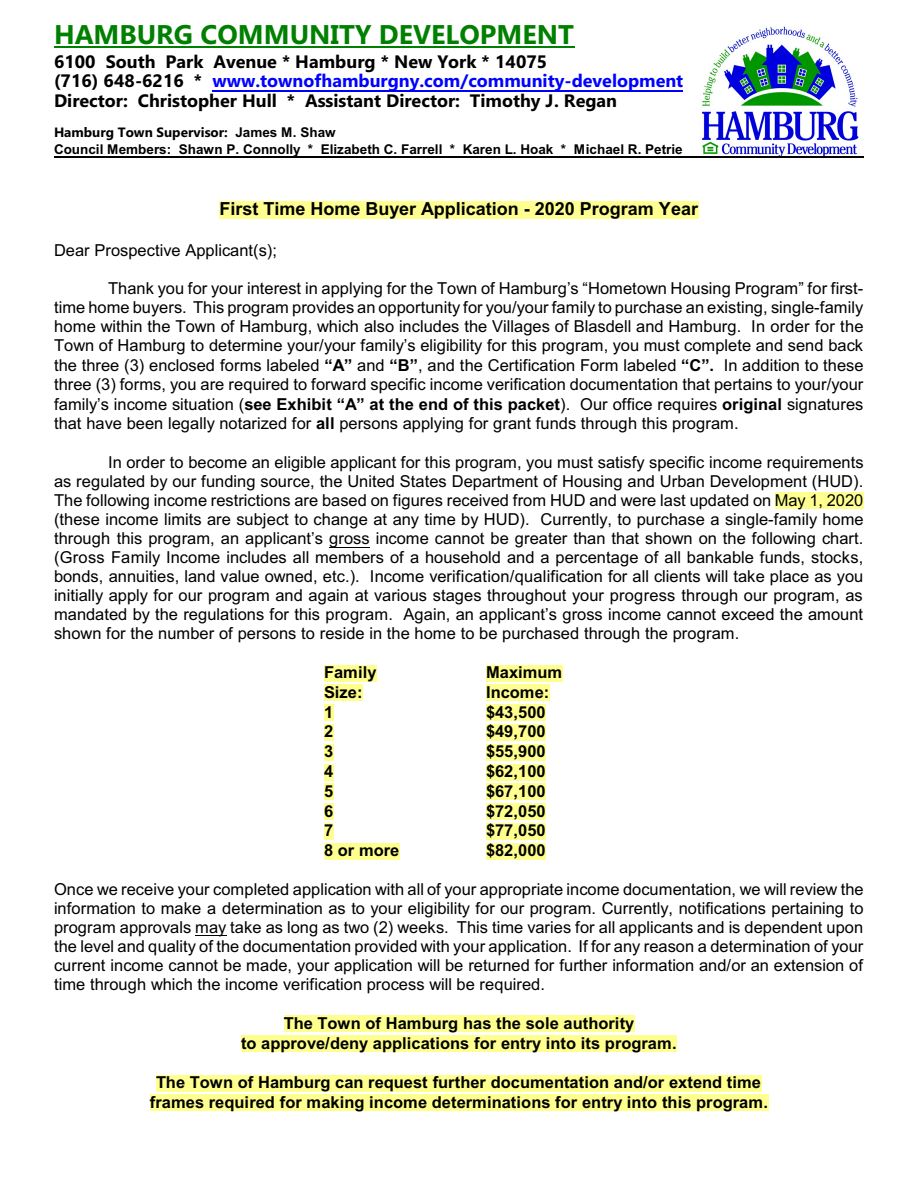
<style>
.page{position:relative;width:918px;height:1188px;background:#fff}
.page>*{position:absolute;margin:0;border:0;box-sizing:border-box;transform-origin:0 0}
.t1{font:700 27px "Gadugi";color:#008000}
.t2{font:700 18px/20px "Gadugi";color:#000}
.t3{font:700 18px "Arial";color:#000}
.t4{font:16.5px/19px "Arial";color:#000;text-align:justify}
.t5{font:700 16.5px/19.8px "Arial";color:#000;text-align:center}
.t6{font:700 13.5px "Arial";color:#000}
.t7{font:700 13.5px "Gadugi";color:#000}
.s1{color:#00f}
.s2{font-family:"Arial"}
.s3{font-weight:700}
</style>
<div class="page">
<img style="left:691px;top:26px;width:173px;height:131px">
<hr style="left:54px;top:47px;width:520px;height:1px;background:#008000">
<hr style="left:212px;top:90px;width:471px;height:1px;background:#00f">
<div style="left:219px;top:201px;width:480px;height:18px;background:#ffff8f"></div>
<div style="left:775px;top:492px;width:89px;height:17px;background:#ffff8f"></div>
<hr style="left:329px;top:547px;width:41px;height:1px;background:#000">
<div style="left:324px;top:665px;width:52px;height:16px;background:#ffff8f"></div>
<div style="left:486px;top:665px;width:76px;height:16px;background:#ffff8f"></div>
<div style="left:324px;top:685px;width:39px;height:16px;background:#ffff8f"></div>
<div style="left:486px;top:685px;width:64px;height:16px;background:#ffff8f"></div>
<div style="left:324px;top:704px;width:9px;height:17px;background:#ffff8f"></div>
<div style="left:486px;top:704px;width:60px;height:17px;background:#ffff8f"></div>
<div style="left:324px;top:724px;width:9px;height:17px;background:#ffff8f"></div>
<div style="left:486px;top:724px;width:60px;height:17px;background:#ffff8f"></div>
<div style="left:324px;top:744px;width:9px;height:16px;background:#ffff8f"></div>
<div style="left:486px;top:744px;width:60px;height:16px;background:#ffff8f"></div>
<div style="left:324px;top:764px;width:9px;height:16px;background:#ffff8f"></div>
<div style="left:486px;top:764px;width:60px;height:16px;background:#ffff8f"></div>
<div style="left:324px;top:784px;width:9px;height:16px;background:#ffff8f"></div>
<div style="left:486px;top:784px;width:60px;height:16px;background:#ffff8f"></div>
<div style="left:324px;top:803px;width:9px;height:17px;background:#ffff8f"></div>
<div style="left:486px;top:803px;width:60px;height:17px;background:#ffff8f"></div>
<div style="left:324px;top:823px;width:9px;height:17px;background:#ffff8f"></div>
<div style="left:486px;top:823px;width:60px;height:17px;background:#ffff8f"></div>
<div style="left:324px;top:843px;width:76px;height:17px;background:#ffff8f"></div>
<div style="left:486px;top:843px;width:60px;height:17px;background:#ffff8f"></div>
<hr style="left:195px;top:935px;width:31px;height:1px;background:#000">
<div style="left:284px;top:1015px;width:350px;height:17px;background:#ffff8f"></div>
<div style="left:241px;top:1035px;width:436px;height:17px;background:#ffff8f"></div>
<div style="left:156px;top:1075px;width:606px;height:16px;background:#ffff8f"></div>
<div style="left:150px;top:1095px;width:618px;height:16px;background:#ffff8f"></div>
<hr style="left:54px;top:157px;width:810px;height:1px;background:#000">
<h1 class="t1" style="left:54px;top:24px;width:522px">HAMBURG COMMUNITY DEVELOPMENT</h1>
<p class="t2" style="left:54px;top:53px;width:631px">6100 South Park Avenue * Hamburg * New York * 14075<br>(716) 648-6216 * <span class="s1">www.townofhamburgny.com/community-development<br></span>Director: Christopher Hull * Assistant Director: Timothy J. Regan</p>
<p class="t7" style="left:54px;top:128px;width:283px">Hamburg Town Supervisor: <span class="s2">James M. Shaw</span></p>
<p class="t6" style="left:54px;top:144px;width:630px">Council Members: Shawn P. Connolly * Elizabeth C. Farrell * Karen L. Hoak * Michael R. Petrie</p>
<p class="t3" style="left:219px;top:202px;width:480px">First Time Home Buyer Application - 2020 Program Year</p>
<p class="t4" style="left:54px;top:242px;width:225px">Dear Prospective Applicant(s);</p>
<p class="t4" style="left:54px;top:280px;width:811px;text-indent:54px">Thank you for your interest in applying for the Town of Hamburg’s “Hometown Housing Program” for first&shy;time home buyers. This program provides an opportunity for you/your family to purchase an existing, single-family home within the Town of Hamburg, which also includes the Villages of Blasdell and Hamburg. In order for the Town of Hamburg to determine your/your family’s eligibility for this program, you must complete and send back the three (3) enclosed forms labeled <span class="s3">“A”</span> and <span class="s3">“B”</span>, and the Certification Form labeled <span class="s3">“C”.</span> In addition to these three (3) forms, you are required to forward specific income verification documentation that pertains to your/your family’s income situation (<span class="s3">see Exhibit “A” at the end of this packet</span>). Our office requires <span class="s3">original</span> signatures that have been legally notarized for <span class="s3">all</span> persons applying for grant funds through this program.</p>
<p class="t4" style="left:54px;top:454px;width:811px;text-indent:54px">In order to become an eligible applicant for this program, you must satisfy specific income requirements as regulated by our funding source, the United States Department of Housing and Urban Development (HUD).<br>The following income restrictions are based on figures received from HUD and were last updated on May 1, 2020 (these income limits are subject to change at any time by HUD). Currently, to purchase a single-family home through this program, an applicant’s gross income cannot be greater than that shown on the following chart. (Gross Family Income includes all members of a household and a percentage of all bankable funds, stocks, bonds, annuities, land value owned, etc.). Income verification/qualification for all clients will take place as you initially apply for our program and again at various stages throughout your progress through our program, as mandated by the regulations for this program. Again, an applicant’s gross income cannot exceed the amount shown for the number of persons to reside in the home to be purchased through the program.</p>
<p class="t5" style="left:324px;top:664px;width:54px">Family</p>
<p class="t5" style="left:486px;top:664px;width:78px">Maximum</p>
<p class="t5" style="left:324px;top:684px;width:40px">Size:</p>
<p class="t5" style="left:486px;top:684px;width:65px">Income:</p>
<p class="t5" style="left:324px;top:703px;width:11px">1</p>
<p class="t5" style="left:486px;top:703px;width:61px">$43,500</p>
<p class="t5" style="left:324px;top:723px;width:11px">2</p>
<p class="t5" style="left:486px;top:723px;width:61px">$49,700</p>
<p class="t5" style="left:324px;top:743px;width:11px">3</p>
<p class="t5" style="left:486px;top:743px;width:61px">$55,900</p>
<p class="t5" style="left:324px;top:763px;width:11px">4</p>
<p class="t5" style="left:486px;top:763px;width:61px">$62,100</p>
<p class="t5" style="left:324px;top:783px;width:11px">5</p>
<p class="t5" style="left:486px;top:783px;width:61px">$67,100</p>
<p class="t5" style="left:324px;top:802px;width:11px">6</p>
<p class="t5" style="left:486px;top:802px;width:61px">$72,050</p>
<p class="t5" style="left:324px;top:822px;width:11px">7</p>
<p class="t5" style="left:486px;top:822px;width:61px">$77,050</p>
<p class="t5" style="left:324px;top:842px;width:77px">8 or more</p>
<p class="t5" style="left:486px;top:842px;width:61px">$82,000</p>
<p class="t4" style="left:54px;top:881px;width:811px">Once we receive your completed application with all of your appropriate income documentation, we will review the information to make a determination as to your eligibility for our program. Currently, notifications pertaining to program approvals may take as long as two (2) weeks. This time varies for all applicants and is dependent upon the level and quality of the documentation provided with your application. If for any reason a determination of your current income cannot be made, your application will be returned for further information and/or an extension of time through which the income verification process will be required.</p>
<p class="t5" style="left:241px;top:1015px;width:437px">The Town of Hamburg has the sole authority<br>to approve/deny applications for entry into its program.</p>
<p class="t5" style="left:150px;top:1074px;width:620px">The Town of Hamburg can request further documentation and/or extend time frames required for making income determinations for entry into this program.</p>
</div>
